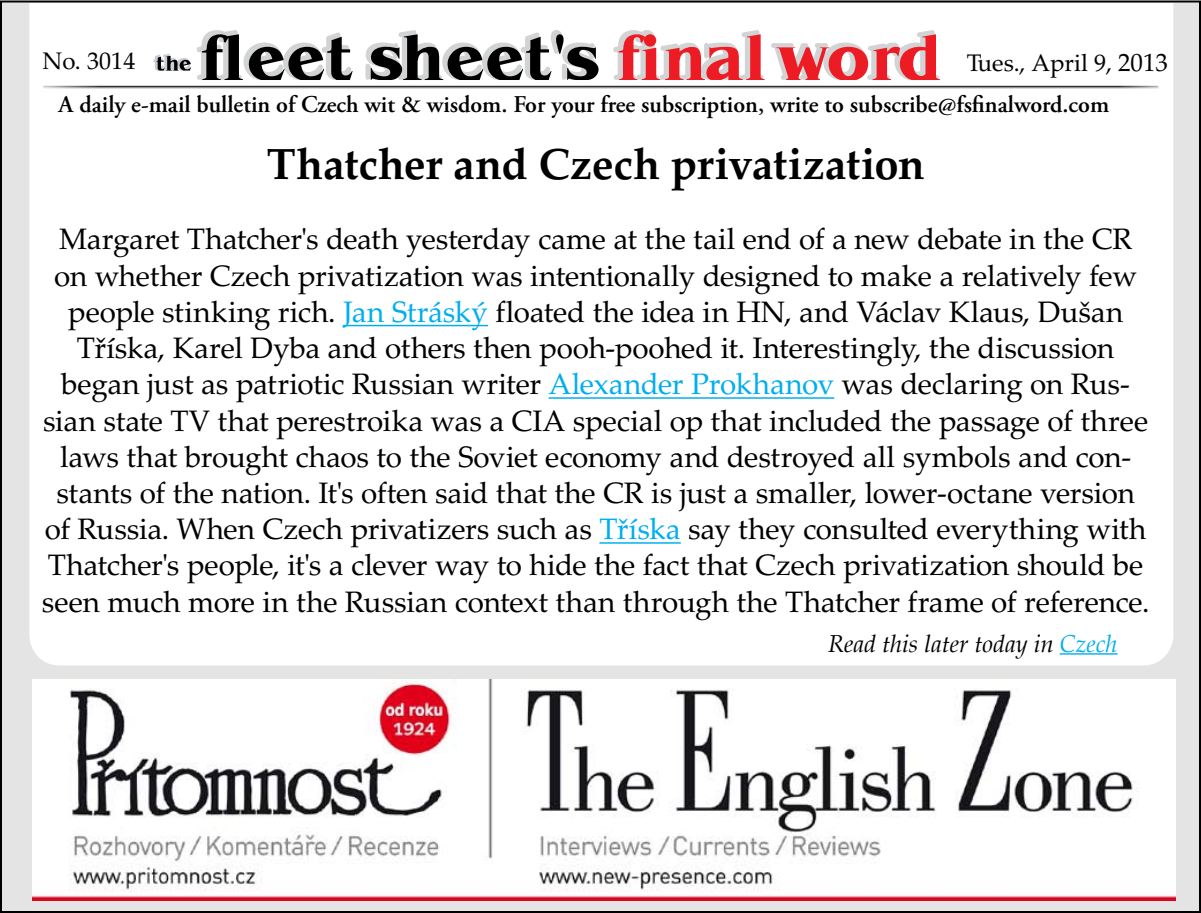
<style>
.page{position:relative;width:1201px;height:913px;background:#fff}
.page>*{position:absolute;margin:0;border:0;box-sizing:border-box;transform-origin:0 0}
.t1{font:700 43.6px "Palatino LTCE";letter-spacing:-.005em;color:#000}
.t2{font:29.6px/36.2px "Palatino LTCE";letter-spacing:-.01em;color:#000;text-align:center}
.t3{font:600 24px "Adobe Garamond Pro";color:#000}
.t4{font:italic 24px "Palatino";color:#000}
.t5{font:24px "Palatino LTCE";color:#000}
.s1{font-size:25px}
.s2{color:#00aeef}
</style>
<div class="page">
<div style="left:1px;top:1px;width:1198px;height:910px;background:#e5e4e4"></div>
<div style="left:28px;top:1px;width:1146px;height:665px;background:#fff"></div>
<img style="left:40px;top:83px;width:1120px;height:7px">
<svg style="left:153px;top:30px;width:446px;height:50px;background:#a3a3a4"></svg>
<svg style="left:611px;top:30px;width:328px;height:50px;background:#eda0a3"></svg>
<hr style="left:1059px;top:653px;width:58px;height:1px;background:#00aeef">
<hr style="left:343px;top:325px;width:145px;height:1px;background:#00aeef">
<hr style="left:548px;top:397px;width:286px;height:1px;background:#00aeef">
<hr style="left:599px;top:542px;width:81px;height:1px;background:#00aeef">
<img style="left:32px;top:679px;width:1143px;height:221px">
<p class="t5" style="left:42px;top:47px;width:94px">No. 3014</p>
<p class="t5" style="left:966px;top:49px;width:203px">Tues., April 9, <span class="s1">2013</span></p>
<p class="t3" style="left:59px;top:90px;width:1051px">A daily e-mail bulletin of Czech wit &amp; wisdom. For your free subscription, write to subscribe@fsfinalword.com</p>
<p class="t1" style="left:267px;top:138px;width:659px">Thatcher and Czech privatization</p>
<p class="t2" style="left:42px;top:222px;width:1108px">Margaret Thatcher's death yesterday came at the tail end of a new debate in the CR on whether Czech privatization was intentionally designed to make a relatively few people stinking rich. <span class="s2">Jan Stráský</span> floated the idea in HN, and Václav Klaus, Dušan Tříska, Karel Dyba and others then pooh-poohed it. Interestingly, the discussion began just as patriotic Russian writer <span class="s2">Alexander Prokhanov</span> was declaring on Rus&shy;sian state TV that perestroika was a CIA special op that included the passage of three laws that brought chaos to the Soviet economy and destroyed all symbols and con&shy;stants of the nation. It's often said that the CR is just a smaller, lower-octane version of Russia. When Czech privatizers such as <span class="s2">Tříska</span> say they consulted everything with Thatcher's people, it's a clever way to hide the fact that Czech privatization should be seen much more in the Russian context than through the Thatcher frame of reference.</p>
<p class="t4" style="left:828px;top:624px;width:291px">Read this later today in <span class="s2">Czech</span></p>
</div>
